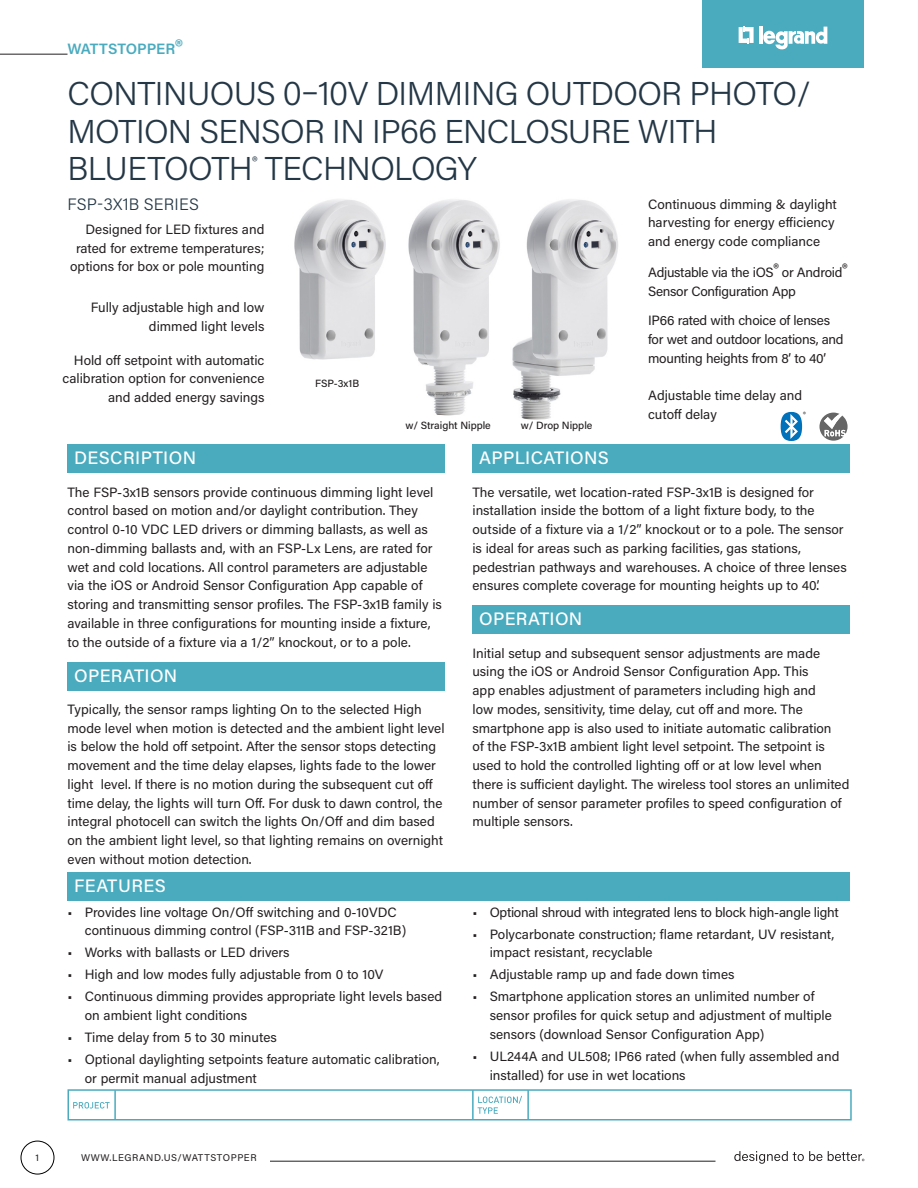
<style>
.page{position:relative;width:918px;height:1188px;background:#fff}
.page>*{position:absolute;margin:0;border:0;box-sizing:border-box;transform-origin:0 0}
.Product_Name{font:300 33px/37.5px "Acumin Pro";letter-spacing:-.02em;color:#243746}
.Main_Header{font:500 18px "Acumin Pro";letter-spacing:.02em;color:#fff}
.Part_No{font:300 16.5px "Acumin Pro";letter-spacing:.01em;color:#243746}
.t1{font:600 15px "Acumin Pro";letter-spacing:-.005em;color:#4aabbf}
.Text{font:13.5px/18.8px "Acumin Pro";color:#231f20}
.Right_Callout{font:13.5px/18.8px "Acumin Pro";letter-spacing:-.015em;color:#231f20}
.Left_Callout{font:13.5px/18.8px "Acumin Pro";color:#231f20;text-align:right}
.Text-2{font:13.5px "Acumin Pro";letter-spacing:-.02em;color:#231f20}
.Product_Notes{font:500 10.5px "Acumin Pro";color:#231f20}
.t2{font:9.75px "Acumin Pro";letter-spacing:.06em;color:#231f20}
.Product_Notes-2{font:500 7.5px "Acumin Pro";color:#231f20}
.s1{font-size:21px}
</style>
<div class="page">
<svg style="left:734px;top:1151px;width:88px;height:13px"></svg>
<svg style="left:828px;top:1151px;width:36px;height:10px"></svg>
<div style="left:21px;top:1141px;width:33px;height:33px;border:1px solid #000;border-radius:50%"></div>
<div style="left:702px;top:0;width:162px;height:68px;background:#4aabbf"></div>
<svg style="left:739px;top:26px;width:15px;height:18px"></svg>
<hr style="left:759px;top:27px;width:4px;height:17px;background:#fff">
<svg style="left:763px;top:27px;width:64px;height:23px"></svg>
<div style="left:68px;top:1089px;width:784px;height:31px;border:2px solid #4aabbf"></div>
<hr style="left:114px;top:1090px;width:2px;height:29px;background:#4aabbf">
<hr style="left:472px;top:1090px;width:2px;height:30px;background:#4aabbf">
<hr style="left:527px;top:1090px;width:2px;height:30px;background:#4aabbf">
<svg style="left:478px;top:1096px;width:44px;height:18px"></svg>
<svg style="left:73px;top:1102px;width:37px;height:7px"></svg>
<hr style="left:270px;top:1161px;width:446px;height:1px;background:#231f20">
<hr style="left:0;top:54px;width:68px;height:1px;background:#231f20">
<div style="left:68px;top:444px;width:378px;height:29px;background:#4aabbf"></div>
<div style="left:68px;top:662px;width:378px;height:28px;background:#4aabbf"></div>
<div style="left:472px;top:444px;width:378px;height:29px;background:#4aabbf"></div>
<div style="left:472px;top:605px;width:378px;height:29px;background:#4aabbf"></div>
<div style="left:68px;top:872px;width:782px;height:28px;background:#4aabbf"></div>
<img style="left:294px;top:199px;width:324px;height:221px">
<svg style="left:819px;top:413px;width:29px;height:28px"></svg>
<svg style="left:781px;top:412px;width:21px;height:29px"></svg>
<p class="t1" style="left:68px;top:38px;width:117px">WATTSTOPPER<span class="s1">®</span></p>
<p class="Product_Name" style="left:68px;top:74px;width:745px">CONTINUOUS 0–10V DIMMING OUTDOOR PHOTO/<br>MOTION SENSOR IN IP66 ENCLOSURE WITH<br>BLUETOOTH<sup>®</sup> TECHNOLOGY</p>
<p class="Part_No" style="left:68px;top:192px;width:133px">FSP-3X1B SERIES</p>
<p class="Right_Callout" style="left:648px;top:194px;width:190px">Continuous dimming &amp; daylight harvesting for energy efficiency and energy code compliance</p>
<p class="Left_Callout" style="left:70px;top:219px;width:196px">Designed for LED fixtures and rated for extreme temperatures; options for box or pole mounting</p>
<p class="Right_Callout" style="left:648px;top:262px;width:201px">Adjustable via the iOS<sup>®</sup> or Android<sup>®<br></sup>Sensor Configuration App</p>
<p class="Left_Callout" style="left:91px;top:297px;width:175px">Fully adjustable high and low dimmed light levels</p>
<p class="Right_Callout" style="left:648px;top:311px;width:197px">IP66 rated with choice of lenses for wet and outdoor locations, and</p>
<p class="Left_Callout" style="left:74px;top:350px;width:192px">Hold off setpoint with automatic</p>
<p class="Right_Callout" style="left:648px;top:348px;width:180px">mounting heights from 8’ to 40’</p>
<p class="Left_Callout" style="left:63px;top:369px;width:203px">calibration option for convenience and added energy savings</p>
<p class="Product_Notes" style="left:315px;top:376px;width:46px">FSP-3x1B</p>
<p class="Product_Notes" style="left:405px;top:418px;width:87px">w/ Straight Nipple</p>
<p class="Product_Notes" style="left:521px;top:418px;width:73px">w/ Drop Nipple</p>
<p class="Right_Callout" style="left:648px;top:385px;width:156px">Adjustable time delay and cutoff delay</p>
<p class="Product_Notes-2" style="left:803px;top:409px;width:4px">®</p>
<p class="Main_Header" style="left:74px;top:446px;width:123px">DESCRIPTION</p>
<p class="Text" style="left:68px;top:482px;width:376px">The FSP-3x1B sensors provide continuous dimming light level control based on motion and/or daylight contribution. They control 0-10 VDC LED drivers or dimming ballasts, as well as non-dimming ballasts and, with an FSP-Lx Lens, are rated for wet and cold locations. All control parameters are adjustable via the iOS or Android Sensor Configuration App capable of storing and transmitting sensor profiles. The FSP-3x1B family is available in three configurations for mounting inside a fixture, to the outside of a fixture via a 1/2” knockout, or to a pole.</p>
<p class="Main_Header" style="left:74px;top:663px;width:105px">OPERATION</p>
<p class="Text" style="left:68px;top:699px;width:379px">Typically, the sensor ramps lighting On to the selected High mode level when motion is detected and the ambient light level is below the hold off setpoint. After the sensor stops detecting movement and the time delay elapses, lights fade to the lower light level. If there is no motion during the subsequent cut off time delay, the lights will turn Off. For dusk to dawn control, the integral photocell can switch the lights On/Off and dim based on the ambient light level, so that lighting remains on overnight even without motion detection.</p>
<p class="Main_Header" style="left:74px;top:873px;width:93px">FEATURES</p>
<p class="Text" style="left:85px;top:902px;width:323px;text-indent:-17px">• Provides line voltage On/Off switching and 0-10VDC continuous dimming control (FSP-311B and FSP-321B)</p>
<p class="Text" style="left:68px;top:943px;width:224px">• Works with ballasts or LED drivers</p>
<p class="Text" style="left:68px;top:965px;width:318px">• High and low modes fully adjustable from 0 to 10V</p>
<p class="Text" style="left:85px;top:987px;width:359px;text-indent:-17px">• Continuous dimming provides appropriate light levels based on ambient light conditions</p>
<p class="Text" style="left:68px;top:1027px;width:211px">• Time delay from 5 to 30 minutes</p>
<p class="Text" style="left:85px;top:1049px;width:356px;text-indent:-17px">• Optional daylighting setpoints feature automatic calibration, or permit manual adjustment</p>
<p class="t2" style="left:35px;top:1151px;width:5px">1</p>
<p class="t2" style="left:81px;top:1151px;width:177px">WWW.LEGRAND.US/WATTSTOPPER</p>
<p class="Main_Header" style="left:479px;top:446px;width:131px">APPLICATIONS</p>
<p class="Text" style="left:472px;top:482px;width:376px">The versatile, wet location-rated FSP-3x1B is designed for installation inside the bottom of a light fixture body, to the outside of a fixture via a 1/2” knockout or to a pole. The sensor is ideal for areas such as parking facilities, gas stations, pedestrian pathways and warehouses. A choice of three lenses ensures complete coverage for mounting heights up to 40’.</p>
<p class="Main_Header" style="left:479px;top:607px;width:105px">OPERATION</p>
<p class="Text" style="left:472px;top:643px;width:378px">Initial setup and subsequent sensor adjustments are made using the iOS or Android Sensor Configuration App. This<br>app enables adjustment of parameters including high and<br>low modes, sensitivity, time delay, cut off and more. The smartphone app is also used to initiate automatic calibration<br>of the FSP-3x1B ambient light level setpoint. The setpoint is used to hold the controlled lighting off or at low level when there is sufficient daylight. The wireless tool stores an unlimited number of sensor parameter profiles to speed configuration of multiple sensors.</p>
<p class="Text-2" style="left:472px;top:902px;width:368px">• Optional shroud with integrated lens to block high-angle light</p>
<p class="Text" style="left:490px;top:924px;width:346px;text-indent:-17px">• Polycarbonate construction; flame retardant, UV resistant, impact resistant, recyclable</p>
<p class="Text" style="left:472px;top:965px;width:264px">• Adjustable ramp up and fade down times</p>
<p class="Text" style="left:490px;top:987px;width:344px;text-indent:-17px">• Smartphone application stores an unlimited number of sensor profiles for quick setup and adjustment of multiple sensors (download Sensor Configuration App)</p>
<p class="Text" style="left:490px;top:1046px;width:351px;text-indent:-17px">• UL244A and UL508; IP66 rated (when fully assembled and installed) for use in wet locations</p>
</div>
